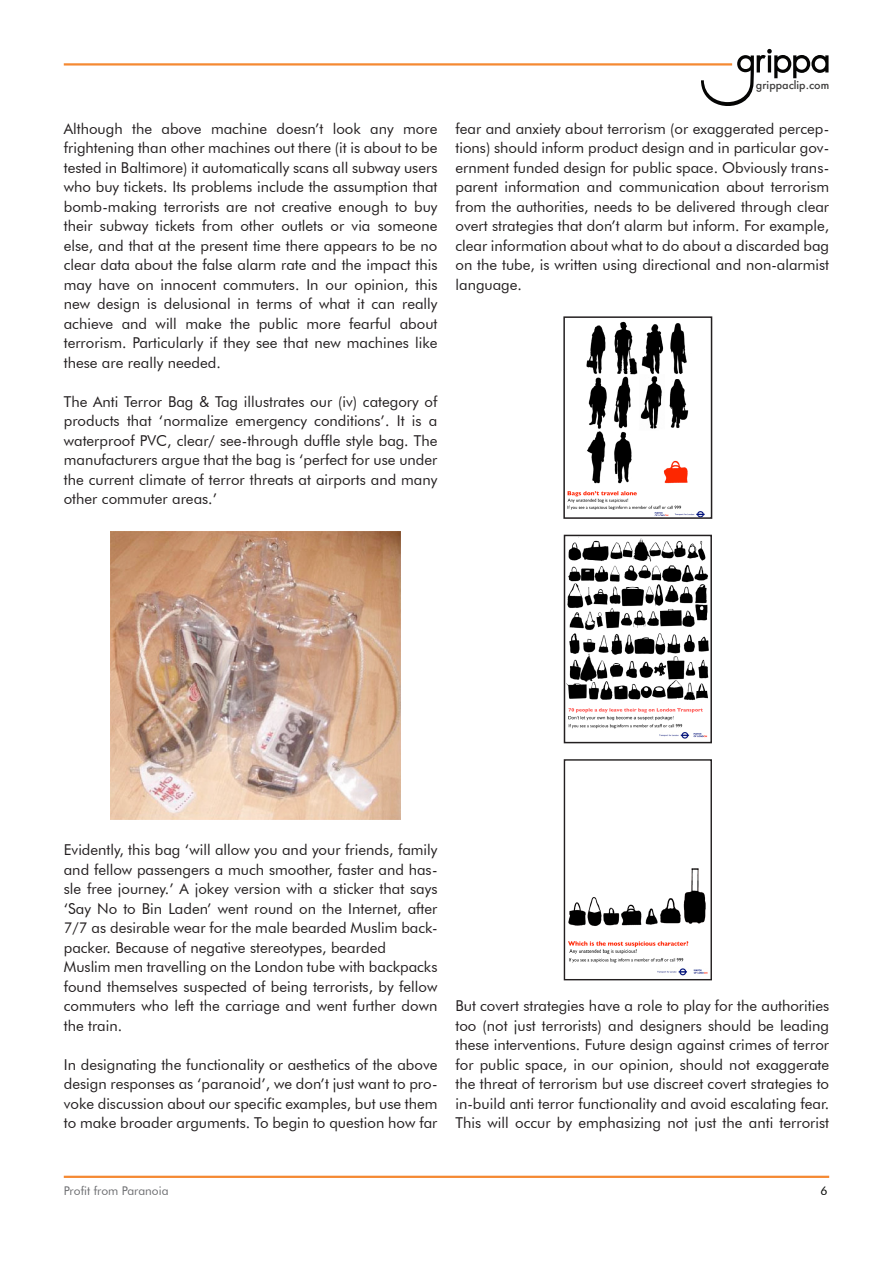
<style>
.page{position:relative;width:893px;height:1263px;background:#fff}
.page>*{position:absolute;margin:0;border:0;box-sizing:border-box;transform-origin:0 0}
.t1{font:15px/19.5px "Futura BT";color:#231f20;text-align:justify}
.t2{font:12px "Futura BT";color:#6c6d70}
.t3{font:12px "Futura BT";color:#040503}
.t4{font:500 10.8px "Futura";color:#3e3d3c}
</style>
<div class="page">
<svg style="left:701px;top:49px;width:127px;height:57px"></svg>
<hr style="left:64px;top:63px;width:668px;height:3px;background:#f58932">
<hr style="left:64px;top:1176px;width:765px;height:2px;background:#f58932">
<img style="left:111px;top:532px;width:290px;height:288px">
<img style="left:567px;top:321px;width:138px;height:195px">
<div style="left:563px;top:316px;width:149px;height:203px;border:2px solid #231f20"></div>
<img style="left:567px;top:538px;width:142px;height:201px">
<div style="left:564px;top:535px;width:148px;height:208px;border:2px solid #231f20"></div>
<img style="left:568px;top:868px;width:140px;height:108px">
<div style="left:564px;top:759px;width:148px;height:221px;border:1px solid #231f20"></div>
<p class="t1" style="left:64px;top:118px;width:375px">Although the above machine doesn’t look any more frightening than other machines out there (it is about to be tested in Baltimore) it automatically scans all subway users</p>
<p class="t1" style="left:64px;top:177px;width:375px">who buy tickets. Its problems include the assumption that bomb-making terrorists are not creative enough to buy their subway tickets from other outlets or via someone else, and that at the present time there appears to be no clear data about the false alarm rate and the impact this may have on innocent commuters. In our opinion, this new design is delusional in terms of what it can really achieve and will make the public more fearful about terrorism. Particularly if they see that new machines like these are really needed.</p>
<p class="t1" style="left:64px;top:391px;width:375px">The Anti Terror Bag &amp; Tag illustrates our (iv) category of products that ‘normalize emergency conditions’. It is a waterproof PVC, clear/ see-through duffle style bag. The manufacturers argue that the bag is ‘perfect for use under the current climate of terror threats at airports and many other commuter areas.’</p>
<p class="t4" style="left:756px;top:78px;width:75px">grippaclip.com</p>
<p class="t1" style="left:455px;top:118px;width:375px">fear and anxiety about terrorism (or exaggerated percep&shy;tions) should inform product design and in particular gov&shy;ernment funded design for public space. Obviously trans&shy;parent information and communication about terrorism from the authorities, needs to be delivered through clear overt strategies that don’t alarm but inform. For example, clear information about what to do about a discarded bag on the tube, is written using directional and non-alarmist language.</p>
<p class="t1" style="left:64px;top:840px;width:375px">Evidently, this bag ‘will allow you and your friends, family and fellow passengers a much smoother, faster and has&shy;sle free journey.’ A jokey version with a sticker that says ‘Say No to Bin Laden’ went round on the Internet, after 7/7 as desirable wear for the male bearded Muslim back&shy;packer. Because of negative stereotypes, bearded</p>
<p class="t1" style="left:64px;top:957px;width:375px">Muslim men travelling on the London tube with backpacks found themselves suspected of being terrorists, by fellow commuters who left the carriage and went further down the train.</p>
<p class="t1" style="left:64px;top:1054px;width:375px">In designating the functionality or aesthetics of the above design responses as ‘paranoid’, we don’t just want to pro&shy;voke discussion about our specific examples, but use them to make broader arguments. To begin to question how far</p>
<p class="t1" style="left:455px;top:996px;width:375px">But covert strategies have a role to play for the authorities too (not just terrorists) and designers should be leading these interventions. Future design against crimes of terror for public space, in our opinion, should not exaggerate the threat of terrorism but use discreet covert strategies to in-build anti terror functionality and avoid escalating fear.</p>
<p class="t1" style="left:455px;top:1113px;width:375px">This will occur by emphasizing not just the anti terrorist</p>
<p class="t2" style="left:64px;top:1183px;width:106px">Profit from Paranoia</p>
<p class="t3" style="left:820px;top:1183px;width:9px">6</p>
</div>
